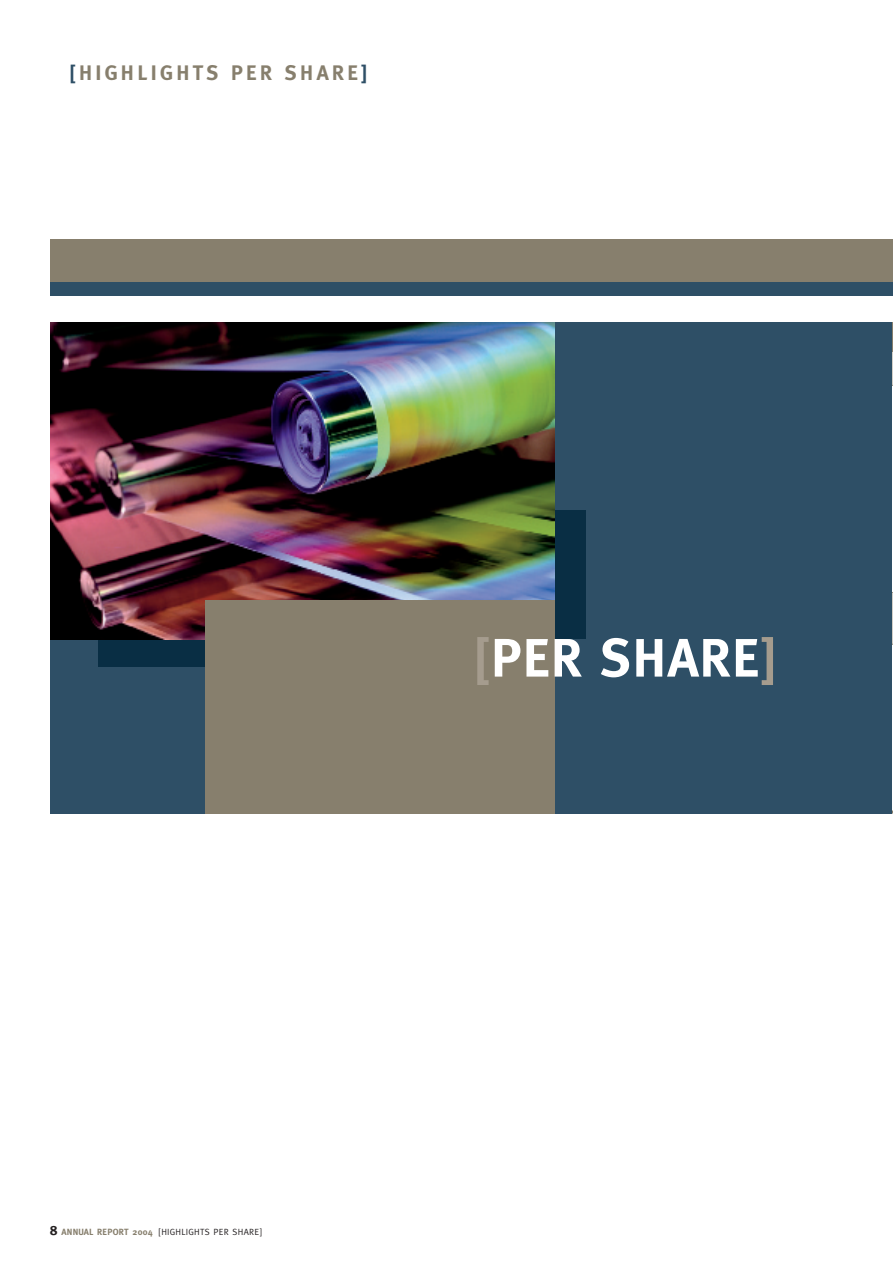
<style>
.page{position:relative;width:893px;height:1264px;background:#fff}
.page>*{position:absolute;margin:0;border:0;box-sizing:border-box;transform-origin:0 0}
.t1{font:700 54px "Meta";letter-spacing:.025em;color:#fff}
.t2{font:700 21px "Meta";letter-spacing:.16em;color:#877f6d}
.t3{font:9px "Meta Caps";letter-spacing:.025em;color:#231f20}
.s1{color:#2e4f66}
.s2{color:#a59c8e}
.s3{font-family:"Meta";font-weight:700;font-size:13.5px}
.s4{font-family:"Meta";font-weight:700;color:#877f6d}
</style>
<div class="page">
<img style="left:50px;top:239px;width:843px;height:575px">
<h2 class="t2" style="left:69px;top:64px;width:300px"><span class="s1">[</span>HIGHLIGHTS PER SHARE<span class="s1">]</span></h2>
<h1 class="t1" style="left:474px;top:636px;width:304px"><span class="s2">[</span>PER SHARE<span class="s2">]</span></h1>
<p class="t3" style="left:50px;top:1226px;width:213px"><span class="s3">8</span> <span class="s4">ANNUAL REPORT 2004</span> [HIGHLIGHTS PER SHARE]</p>
</div>
